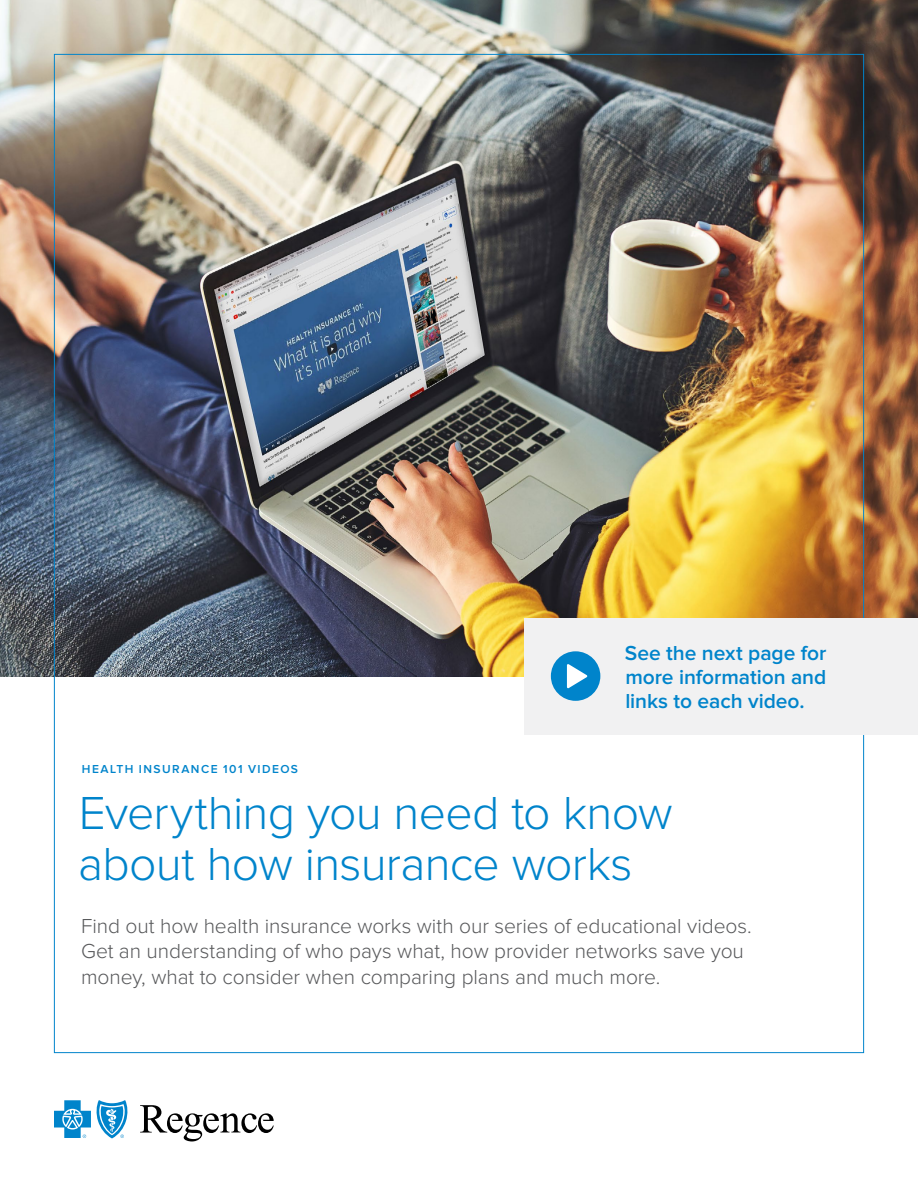
<style>
.page{position:relative;width:918px;height:1188px;background:#fff}
.page>*{position:absolute;margin:0;border:0;box-sizing:border-box;transform-origin:0 0}
.t1{font:300 48px/51px "Proxima Nova";letter-spacing:-.015em;color:#0084cb}
.t2{font:300 21px/25.5px "Proxima Nova";letter-spacing:-.005em;color:#58595b}
.t3{font:600 21px/24px "Proxima Nova";letter-spacing:-.005em;color:#0084cb;text-align:justify}
.t4{font:600 12px "Proxima Nova";letter-spacing:.12em;color:#0084cb}
</style>
<div class="page">
<img style="left:0;top:0;width:918px;height:676px">
<div style="left:525px;top:618px;width:393px;height:116px;background:#f1f1f2"></div>
<div style="left:551px;top:651px;width:49px;height:50px;background:#0084cb;border-radius:50%"></div>
<svg style="left:566px;top:664px;width:22px;height:25px"></svg>
<svg style="left:54px;top:1100px;width:74px;height:38px"></svg>
<svg style="left:140px;top:1105px;width:134px;height:36px"></svg>
<p class="t4" style="left:82px;top:762px;width:218px">HEALTH INSURANCE 101 VIDEOS</p>
<p class="t3" style="left:625px;top:642px;width:203px">See the next page for more information and links to each video.</p>
<h1 class="t1" style="left:78px;top:789px;width:596px">Everything you need to know about how insurance works</h1>
<p class="t2" style="left:81px;top:913px;width:672px">Find out how health insurance works with our series of educational videos.<br>Get an understanding of who pays what, how provider networks save you money, what to consider when comparing plans and much more.</p>
</div>
